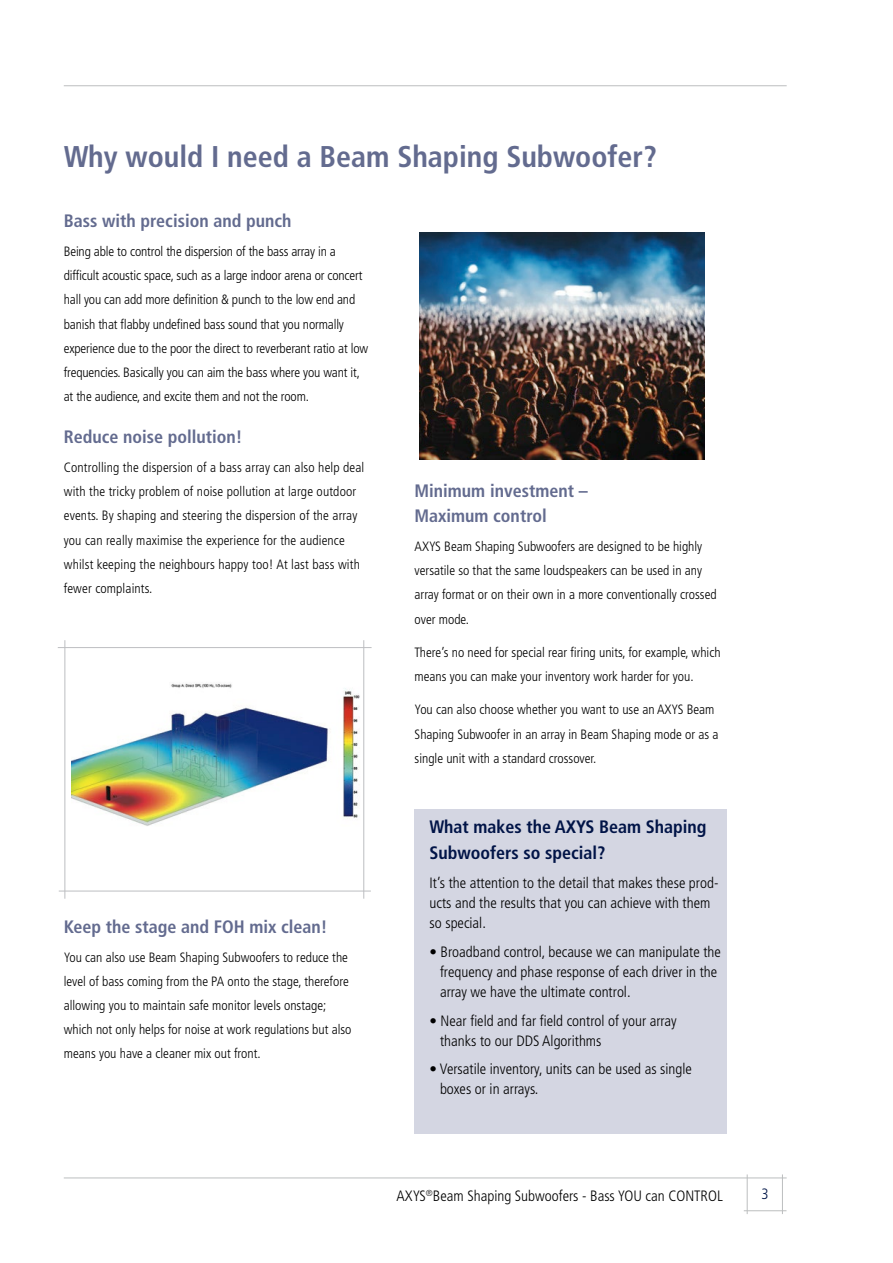
<style>
.page{position:relative;width:893px;height:1263px;background:#fff}
.page>*{position:absolute;margin:0;border:0;box-sizing:border-box;transform-origin:0 0}
.t1{font:700 condensed 30px "Frutiger LT Std";color:#636b8f}
.t2{font:700 condensed 18px/25.5px "Frutiger LT Std";color:#636b8f}
.t3{font:700 condensed 18px/25.7px "Frutiger LT Std";color:#011447}
.t4{font:300 condensed 15px/20px "Frutiger LT Std";color:#000}
.t5{font:300 condensed 15px "Frutiger LT Std";color:#001547}
.t6{font:300 condensed 13.5px/24.2px "Frutiger LT Std";color:#000}
</style>
<div class="page">
<hr style="left:64px;top:85px;width:723px;height:1px;background:#bcbebf">
<hr style="left:64px;top:1177px;width:723px;height:1px;background:#bcbebf">
<hr style="left:744px;top:1210px;width:42px;height:1px;background:#bcbebf">
<hr style="left:747px;top:1174px;width:1px;height:40px;background:#bcbebf">
<hr style="left:782px;top:1174px;width:1px;height:40px;background:#bcbebf">
<img style="left:420px;top:233px;width:285px;height:226px">
<hr style="left:65px;top:640px;width:1px;height:259px;background:#bdbec1">
<hr style="left:363px;top:640px;width:1px;height:259px;background:#bdbec1">
<hr style="left:58px;top:647px;width:314px;height:1px;background:#bdbec1">
<hr style="left:59px;top:891px;width:312px;height:1px;background:#bdbec1">
<img style="left:71px;top:683px;width:289px;height:143px">
<div style="left:415px;top:809px;width:312px;height:325px;background:#d4d6e2"></div>
<h1 class="t1" style="left:64px;top:139px;width:595px">Why would I need a Beam Shaping Subwoofer?</h1>
<h2 class="t2" style="left:64px;top:208px;width:229px">Bass with precision and punch</h2>
<p class="t6" style="left:64px;top:239px;width:306px">Being able to control the dispersion of the bass array in a difficult acoustic space, such as a large indoor arena or concert hall you can add more definition &amp; punch to the low end and banish that flabby undefined bass sound that you normally experience due to the poor the direct to reverberant ratio at low frequencies. Basically you can aim the bass where you want it, at the audience, and excite them and not the room.</p>
<h2 class="t2" style="left:64px;top:424px;width:180px">Reduce noise pollution!</h2>
<p class="t6" style="left:64px;top:455px;width:302px">Controlling the dispersion of a bass array can also help deal with the tricky problem of noise pollution at large outdoor events. By shaping and steering the dispersion of the array you can really maximise the experience for the audience whilst keeping the neighbours happy too! At last bass with fewer complaints.</p>
<h2 class="t2" style="left:64px;top:914px;width:265px">Keep the stage and FOH mix clean!</h2>
<p class="t6" style="left:64px;top:945px;width:289px">You can also use Beam Shaping Subwoofers to reduce the level of bass coming from the PA onto the stage, therefore allowing you to maintain safe monitor levels onstage; which not only helps for noise at work regulations but also means you have a cleaner mix out front.</p>
<h2 class="t2" style="left:415px;top:478px;width:175px">Minimum investment –<br>Maximum control</h2>
<p class="t6" style="left:415px;top:534px;width:304px">AXYS Beam Shaping Subwoofers are designed to be highly versatile so that the same loudspeakers can be used in any array format or on their own in a more conventionally crossed over mode.</p>
<p class="t6" style="left:415px;top:640px;width:307px">There’s no need for special rear firing units, for example, which means you can make your inventory work harder for you.</p>
<p class="t6" style="left:415px;top:698px;width:305px">You can also choose whether you want to use an AXYS Beam<br>Shaping Subwoofer in an array in Beam Shaping mode or as a single unit with a standard crossover.</p>
<h2 class="t3" style="left:430px;top:814px;width:278px">What makes the AXYS Beam Shaping<br>Subwoofers so special?</h2>
<p class="t4" style="left:430px;top:873px;width:290px">It’s the attention to the detail that makes these prod&shy;ucts and the results that you can achieve with them so special.</p>
<p class="t4" style="left:440px;top:942px;width:282px;text-indent:-10px">• Broadband control, because we can manipulate the frequency and phase response of each driver in the array we have the ultimate control.</p>
<p class="t4" style="left:440px;top:1011px;width:238px;text-indent:-10px">• Near field and far field control of your array thanks to our DDS Algorithms</p>
<p class="t4" style="left:440px;top:1059px;width:253px;text-indent:-10px">• Versatile inventory, units can be used as single boxes or in arrays.</p>
<p class="t4" style="left:397px;top:1186px;width:328px">AXYS<sup>®</sup>Beam Shaping Subwoofers - Bass YOU can CONTROL</p>
<p class="t5" style="left:761px;top:1185px;width:9px">3</p>
</div>
